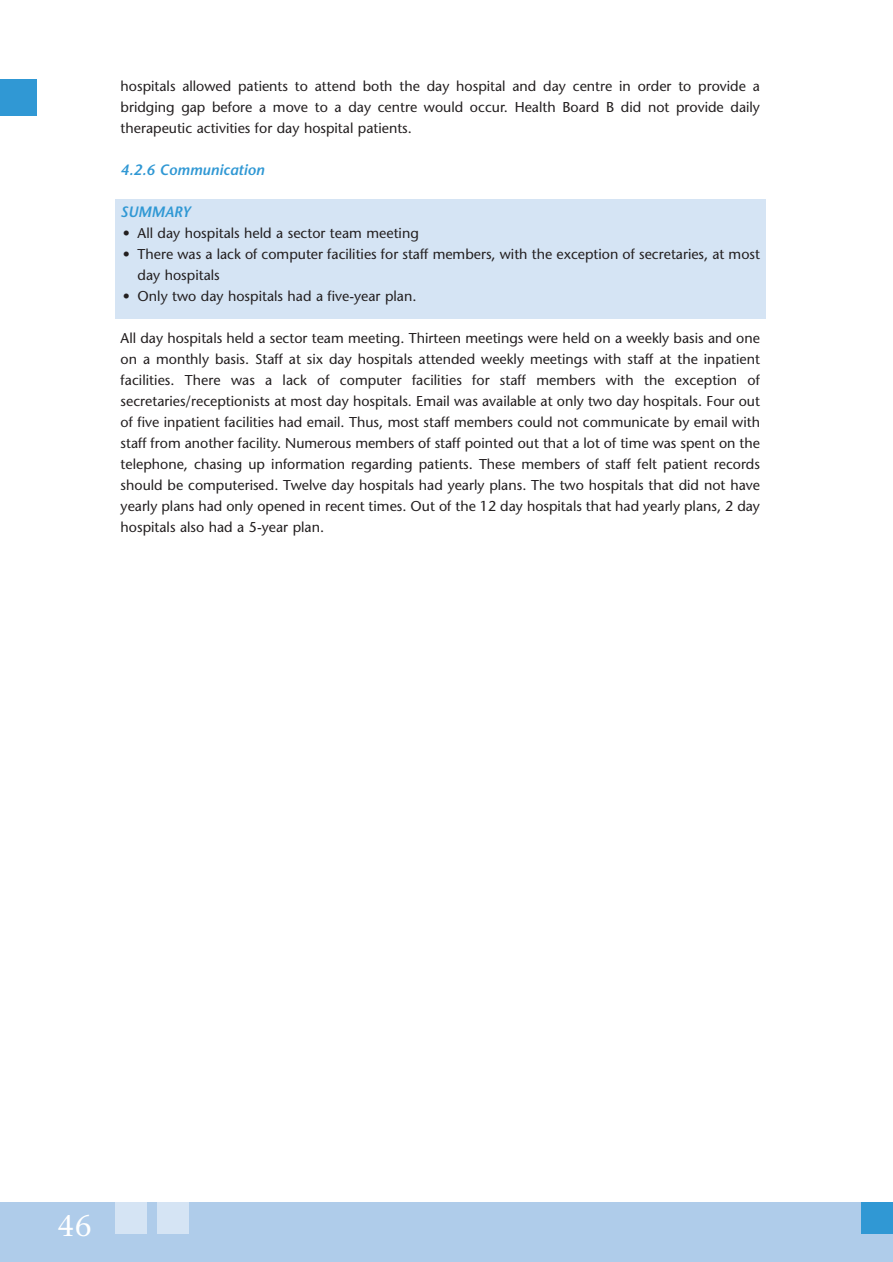
<style>
.page{position:relative;width:893px;height:1262px;background:#fff}
.page>*{position:absolute;margin:0;border:0;box-sizing:border-box;transform-origin:0 0}
.t1{font:30px "Stone Serif";color:#fff}
.t2{font:italic 600 15px "Stone Sans";color:#3098d4}
.t3{font:14.25px/21px "Stone Sans";color:#231f20;text-align:justify}
</style>
<div class="page">
<div style="left:115px;top:199px;width:650px;height:119px;background:#d5e4f4"></div>
<div style="left:0;top:1202px;width:892px;height:59px;background:#afccea"></div>
<div style="left:115px;top:1202px;width:32px;height:32px;background:#d5e4f4"></div>
<div style="left:861px;top:1202px;width:31px;height:32px;background:#3098d4"></div>
<div style="left:157px;top:1202px;width:32px;height:32px;background:#d5e4f4"></div>
<div style="left:0;top:79px;width:37px;height:37px;background:#3098d4"></div>
<p class="t3" style="left:121px;top:77px;width:641px">hospitals allowed patients to attend both the day hospital and day centre in order to provide a bridging gap before a move to a day centre would occur. Health Board B did not provide daily therapeutic activities for day hospital patients.</p>
<p class="t2" style="left:121px;top:164px;width:145px">4.2.6 Communication</p>
<p class="t2" style="left:121px;top:206px;width:72px">SUMMARY</p>
<p class="t3" style="left:123px;top:224px;width:297px">• All day hospitals held a sector team meeting</p>
<p class="t3" style="left:138px;top:245px;width:624px;text-indent:-15px">• There was a lack of computer facilities for staff members, with the exception of secretaries, at most day hospitals</p>
<p class="t3" style="left:123px;top:287px;width:295px">• Only two day hospitals had a five-year plan.</p>
<p class="t3" style="left:121px;top:329px;width:641px">All day hospitals held a sector team meeting. Thirteen meetings were held on a weekly basis and one on a monthly basis. Staff at six day hospitals attended weekly meetings with staff at the inpatient facilities. There was a lack of computer facilities for staff members with the exception of secretaries/receptionists at most day hospitals. Email was available at only two day hospitals. Four out of five inpatient facilities had email. Thus, most staff members could not communicate by email with staff from another facility. Numerous members of staff pointed out that a lot of time was spent on the telephone, chasing up information regarding patients. These members of staff felt patient records should be computerised. Twelve day hospitals had yearly plans. The two hospitals that did not have yearly plans had only opened in recent times. Out of the 12 day hospitals that had yearly plans, 2 day hospitals also had a 5-year plan.</p>
<h1 class="t1" style="left:57px;top:1214px;width:36px">46</h1>
</div>
